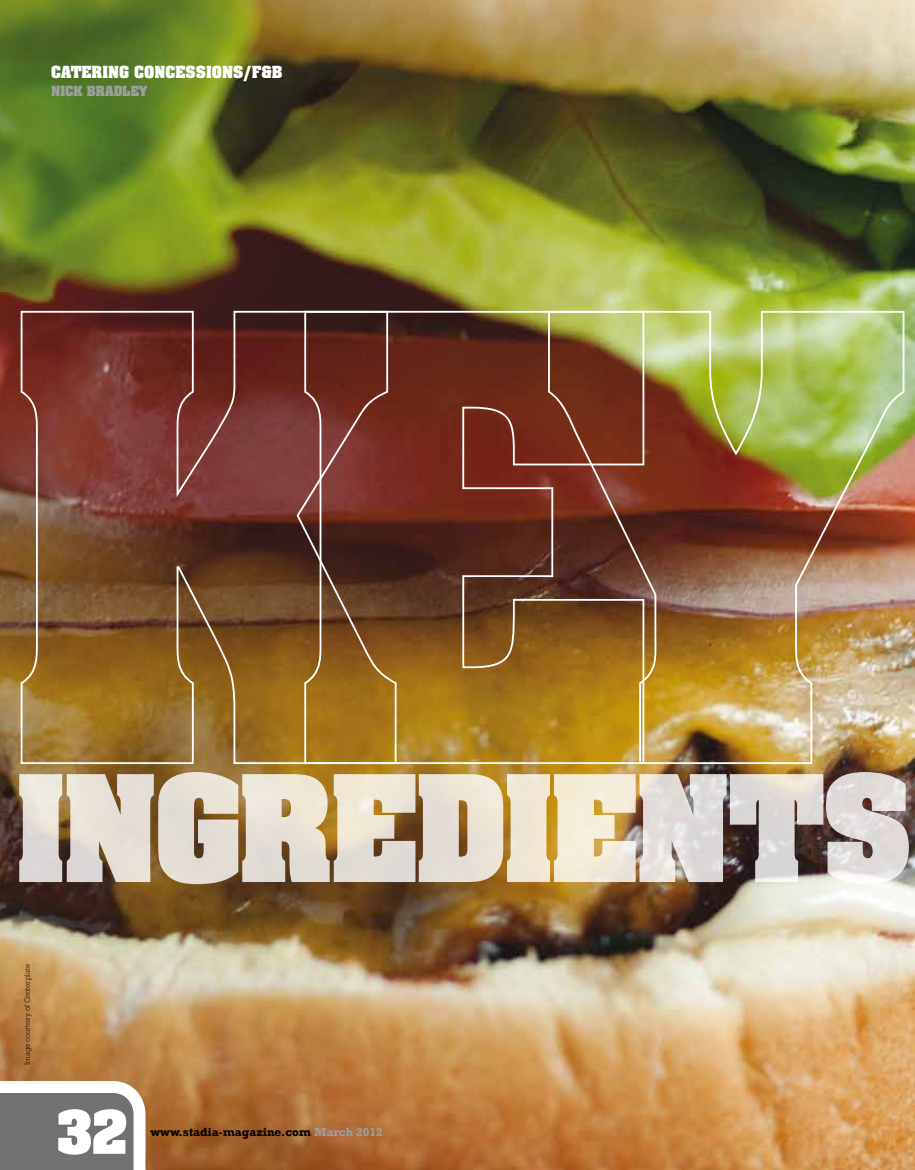
<style>
.page{position:relative;width:915px;height:1170px;background:#fff}
.page>*{position:absolute;margin:0;border:0;box-sizing:border-box;transform-origin:0 0}
.t1{font:700 122.1px "Aachen";letter-spacing:-.01em;color:#fff}
.t2{font:700 51px "Aachen";color:#fff}
.t3{font:700 14.25px "Aachen";color:#fff}
.t4{font:700 12px "Rockwell";color:#000}
.t5{font:700 12px "Aachen";color:#9c9e9f}
.t6{font:300 7.5px "Rockwell";color:#000}
.s1{color:#9c9e9f}
</style>
<div class="page">
<img style="left:0;top:0;width:914px;height:1169px">
<svg style="left:20px;top:310px;width:283px;height:455px;background:#7d4b2d"></svg>
<svg style="left:303px;top:310px;width:244px;height:455px;background:#784524"></svg>
<img style="left:547px;top:310px;width:358px;height:455px">
<img style="left:18px;top:770px;width:892px;height:116px">
<svg style="left:0;top:1080px;width:145px;height:89px"></svg>
<p class="t3" style="left:51px;top:61px;width:41px">CATERIN</p>
<p class="t3" style="left:119px;top:61px;width:47px">G CONCE</p>
<p class="t3" style="left:185px;top:61px;width:98px">SSIONS/F&amp;B</p>
<p class="t5" style="left:51px;top:82px;width:98px">NICK BRADLEY</p>
<h1 class="t1" style="left:16px;top:740px;width:896px">INGREDIENTS</h1>
<p class="t6" style="left:23px;top:1064px;width:102px;rotate:-90deg">Image courtesy of Centerplate</p>
<h2 class="t2" style="left:57px;top:1095px;width:73px">32</h2>
<p class="t4" style="left:150px;top:1124px;width:233px">www.stadia-magazine.com <span class="s1">March 2012</span></p>
</div>
